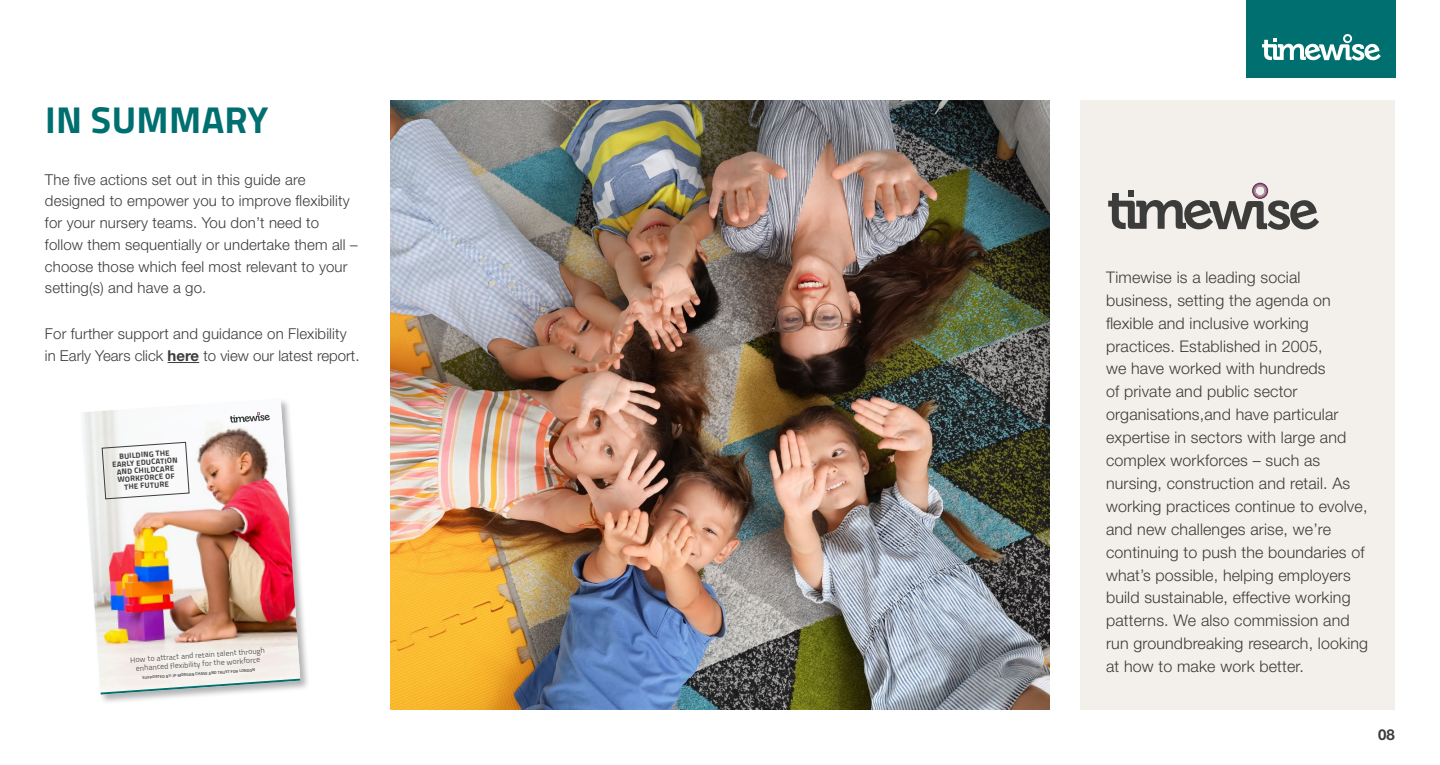
<style>
.page{position:relative;width:1440px;height:765px;background:#fff}
.page>*{position:absolute;margin:0;border:0;box-sizing:border-box;transform-origin:0 0}
.t1{font:700 37.5px "Titillium Web";letter-spacing:.01em;color:#006f70}
.t2{font:300 16.05px/22.9px "Helvetica Neue LT Std";letter-spacing:.01em;color:#3c3c3b}
.t3{font:300 15px/21.8px "Helvetica Neue LT Std";letter-spacing:.01em;color:#3c3c3b}
.t4{font:700 15px "Helvetica Neue LT Std";color:#3c3c3b}
.t5{font:300 7.73px/8.7px "Titillium Web";color:#3c3c3b;text-align:center}
.t6{font:700 7.73px/7.7px "Titillium Web";color:#3c3c3b;text-align:center}
.t7{font:600 4.05px "Titillium Web";color:#3c3c3b}
.s1{font-weight:700}
</style>
<div class="page">
<div style="left:1080px;top:100px;width:315px;height:610px;background:#f3f0ec"></div>
<div style="left:1246px;top:0;width:150px;height:77px;background:#006f70"></div>
<svg style="left:1262px;top:34px;width:119px;height:27px"></svg>
<hr style="left:168px;top:362px;width:31px;height:1px;background:#3c3c3b">
<svg style="left:1108px;top:183px;width:211px;height:47px"></svg>
<div style="left:80px;top:397px;width:231px;height:308px;background:#000;opacity:.3"></div>
<img style="left:81px;top:398px;width:219px;height:297px">
<img style="left:196px;top:645px;width:104px;height:33px">
<svg style="left:102px;top:442px;width:87px;height:57px"></svg>
<svg style="left:89px;top:678px;width:211px;height:17px"></svg>
<svg style="left:230px;top:412px;width:40px;height:12px"></svg>
<img style="left:390px;top:100px;width:660px;height:610px">
<h1 class="t1" style="left:45px;top:91px;width:225px">IN SUMMARY</h1>
<p class="t3" style="left:45px;top:168px;width:314px">The five actions set out in this guide are designed to empower you to improve flexibility for your nursery teams. You don’t need to follow them sequentially or undertake them all – choose those which feel most relevant to your setting(s) and have a go.</p>
<p class="t3" style="left:45px;top:323px;width:316px">For further support and guidance on Flexibility in Early Years click <span class="s1">here</span> to view our latest report.</p>
<p class="t6" style="left:112px;top:453px;width:67px;rotate:-4deg">BUILDING THE<br>EARLY EDUCATION<br>AND CHILDCARE<br>WORKFORCE OF<br>THE FUTURE</p>
<p class="t5" style="left:130px;top:655px;width:136px;rotate:-4deg">How to attract and retain talent through enhanced flexibility for the workforce</p>
<p class="t7" style="left:142px;top:675px;width:115px;rotate:-4deg">SUPPORTED BY: JP MORGAN CHASE AND TRUST FOR LONDON</p>
<p class="t2" style="left:1106px;top:265px;width:264px">Timewise is a leading social business, setting the agenda on flexible and inclusive working practices. Established in 2005,<br>we have worked with hundreds<br>of private and public sector organisations,and have particular expertise in sectors with large and complex workforces – such as nursing, construction and retail. As working practices continue to evolve, and new challenges arise, we’re continuing to push the boundaries of what’s possible, helping employers build sustainable, effective working patterns. We also commission and run groundbreaking research, looking at how to make work better.</p>
<p class="t4" style="left:1378px;top:725px;width:18px">08</p>
</div>
